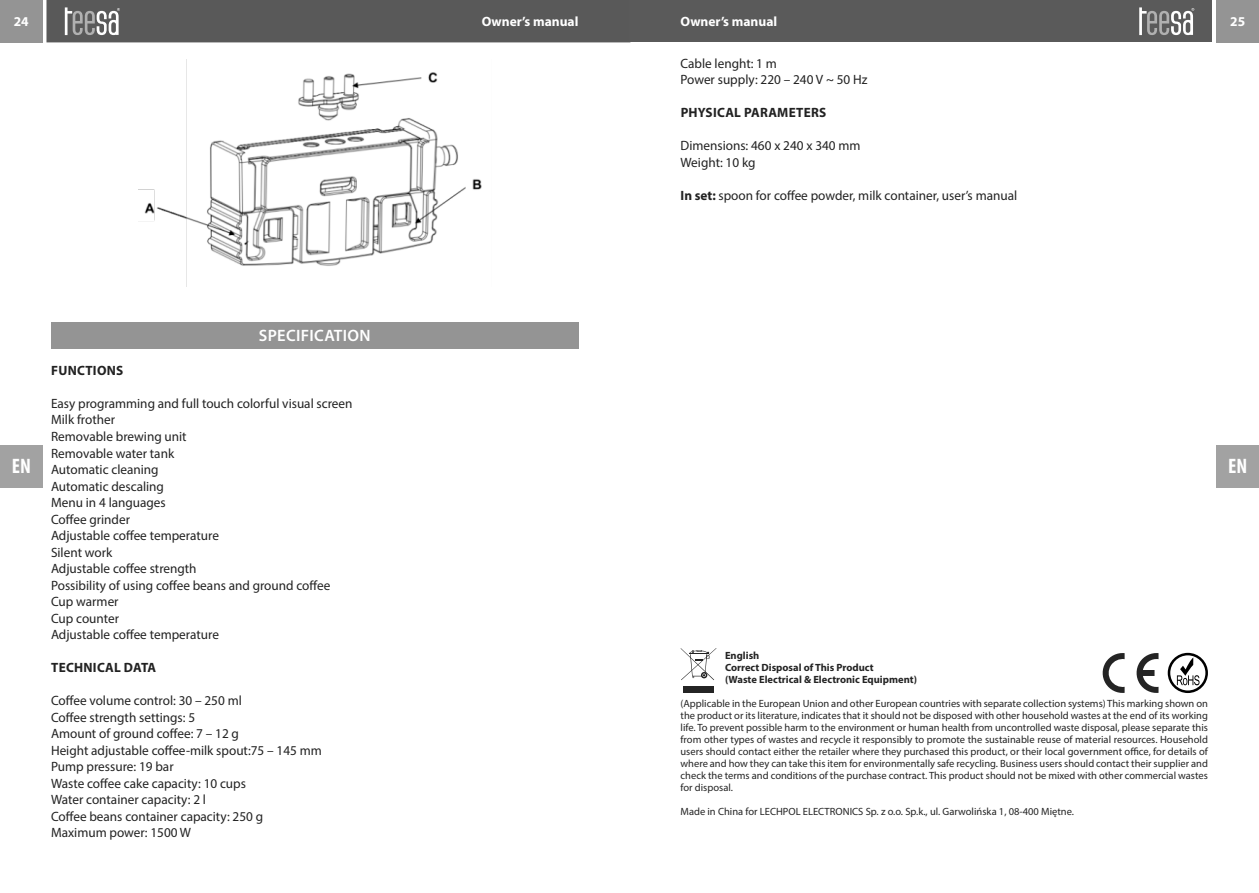
<style>
.page{position:relative;width:1259px;height:893px;background:#fff}
.page>*{position:absolute;margin:0;border:0;box-sizing:border-box;transform-origin:0 0}
.t1{font:700 condensed 21px "Myriad Pro";color:#fff}
.t2{font:600 16.5px "Myriad Pro";letter-spacing:.02em;color:#fff}
.t3{font:13.5px/16.5px "Myriad Pro";color:#222}
.t4{font:700 13.5px "Myriad Pro";letter-spacing:.02em;color:#222}
.t5{font:700 13.5px "Myriad Pro";color:#fff}
.t6{font:10.5px/12px "Myriad Pro";color:#242424;text-align:justify}
.t7{font:700 10.5px/12px "Myriad Pro";color:#242424}
.s1{font-weight:700}
</style>
<div class="page">
<img style="left:138px;top:60px;width:344px;height:227px">
<div style="left:51px;top:322px;width:527px;height:27px;background:#949494"></div>
<svg style="left:1102px;top:653px;width:56px;height:40px"></svg>
<div style="left:683px;top:687px;width:30px;height:6px;background:#242424"></div>
<svg style="left:680px;top:648px;width:36px;height:32px"></svg>
<svg style="left:1167px;top:653px;width:41px;height:40px"></svg>
<div style="left:46px;top:0;width:584px;height:43px;background:#595959"></div>
<div style="left:629px;top:0;width:583px;height:42px;background:#5a5a5a"></div>
<div style="left:0;top:0;width:43px;height:43px;background:#949494"></div>
<div style="left:1216px;top:0;width:43px;height:43px;background:#949494"></div>
<svg style="left:65px;top:7px;width:55px;height:28px"></svg>
<svg style="left:1139px;top:7px;width:55px;height:28px"></svg>
<div style="left:1216px;top:445px;width:43px;height:42px;background:#a2a2a2"></div>
<div style="left:0;top:445px;width:43px;height:42px;background:#a2a2a2"></div>
<p class="t5" style="left:14px;top:16px;width:16px">24</p>
<p class="t5" style="left:482px;top:16px;width:98px">Owner’s manual</p>
<p class="t5" style="left:680px;top:16px;width:98px">Owner’s manual</p>
<p class="t5" style="left:1230px;top:16px;width:16px">25</p>
<h2 class="t2" style="left:259px;top:329px;width:113px">SPECIFICATION</h2>
<p class="t3" style="left:680px;top:56px;width:188px">Cable lenght: 1 m<br>Power supply: 220 – 240 V ~ 50 Hz</p>
<p class="t4" style="left:680px;top:107px;width:147px">PHYSICAL PARAMETERS</p>
<p class="t3" style="left:680px;top:139px;width:182px">Dimensions: 460 x 240 x 340 mm<br>Weight: 10 kg</p>
<p class="t3" style="left:680px;top:188px;width:338px"><span class="s1">In set:</span> spoon for coffee powder, milk container, user’s manual</p>
<p class="t4" style="left:51px;top:365px;width:74px">FUNCTIONS</p>
<p class="t3" style="left:51px;top:396px;width:303px">Easy programming and full touch colorful visual screen<br>Milk frother<br>Removable brewing unit<br>Removable water tank<br>Automatic cleaning<br>Automatic descaling<br>Menu in 4 languages<br>Coffee grinder<br>Adjustable coffee temperature<br>Silent work<br>Adjustable coffee strength<br>Possibility of using coffee beans and ground coffee<br>Cup warmer<br>Cup counter<br>Adjustable coffee temperature</p>
<p class="t4" style="left:51px;top:662px;width:107px">TECHNICAL DATA</p>
<p class="t3" style="left:51px;top:693px;width:272px">Coffee volume control: 30 – 250 ml<br>Coffee strength settings: 5<br>Amount of ground coffee: 7 – 12 g<br>Height adjustable coffee-milk spout:75 – 145 mm<br>Pump pressure: 19 bar<br>Waste coffee cake capacity: 10 cups<br>Water container capacity: 2 l<br>Coffee beans container capacity: 250 g<br>Maximum power: 1500 W</p>
<h1 class="t1" style="left:12px;top:457px;width:21px">EN</h1>
<h1 class="t1" style="left:1228px;top:457px;width:21px">EN</h1>
<p class="t7" style="left:725px;top:650px;width:193px">English<br>Correct Disposal of This Product<br>(Waste Electrical &amp; Electronic Equipment)</p>
<p class="t6" style="left:680px;top:698px;width:529px">(Applicable in the European Union and other European countries with separate collection systems) This marking shown on the product or its literature, indicates that it should not be disposed with other household wastes at the end of its working life. To prevent possible harm to the environment or human health from uncontrolled waste disposal, please separate this from other types of wastes and recycle it responsibly to promote the sustainable reuse of material resources. Household users should contact either the retailer where they purchased this product, or their local government office, for details of where and how they can take this item for environmentally safe recycling. Business users should contact their supplier and check the terms and conditions of the purchase contract. This product should not be mixed with other commercial wastes for disposal.</p>
<p class="t6" style="left:680px;top:806px;width:395px">Made in China for LECHPOL ELECTRONICS Sp. z o.o. Sp.k., ul. Garwolińska 1, 08-400 Miętne.</p>
</div>
